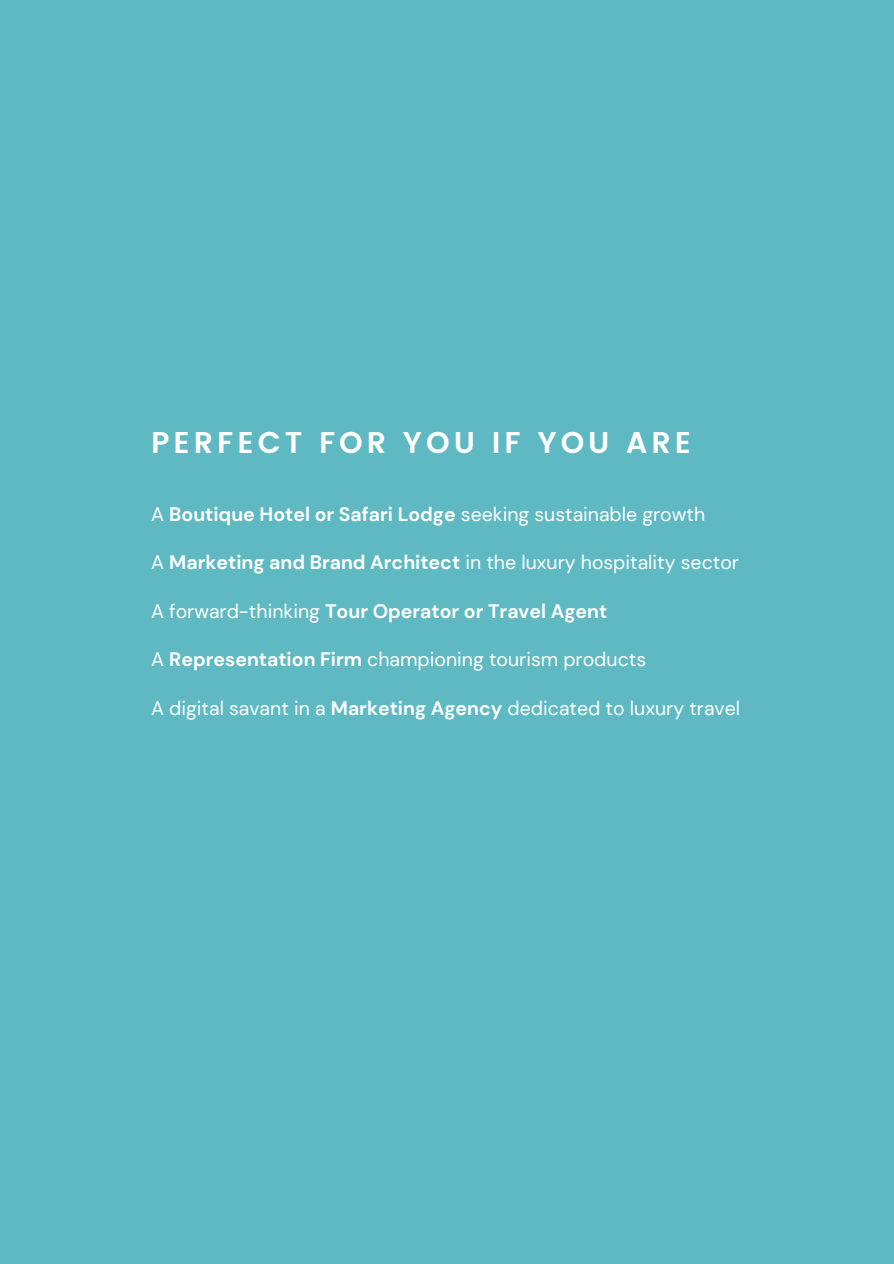
<style>
.page{position:relative;width:894px;height:1264px;background:#fff}
.page>*{position:absolute;margin:0;border:0;box-sizing:border-box;transform-origin:0 0}
.t1{font:600 30px "Poppins";letter-spacing:.13em;color:#fff}
.t2{font:19.5px "DM Sans";color:#fff}
.t3{font:700 19.5px "DM Sans";color:#fff}
.s1{font-weight:400}
.s2{font-weight:700}
</style>
<div class="page">
<div style="left:0;top:0;width:893px;height:1263px;background:#5eb9c2"></div>
<p class="t1" style="left:151px;top:425px;width:541px">PERFECT FOR YOU IF YOU ARE</p>
<p class="t3" style="left:151px;top:501px;width:555px"><span class="s1">A</span> Boutique Hotel or Safari Lodge <span class="s1">seeking sustainable growth</span></p>
<p class="t2" style="left:151px;top:550px;width:589px">A <span class="s2">Marketing and Brand Architect</span> in the luxury hospitality sector</p>
<p class="t3" style="left:151px;top:598px;width:457px"><span class="s1">A forward-thinking</span> Tour Operator or Travel Agent</p>
<p class="t2" style="left:151px;top:646px;width:496px">A <span class="s2">Representation Firm</span> championing tourism products</p>
<p class="t2" style="left:151px;top:695px;width:590px">A digital savant in a <span class="s2">Marketing Agency</span> dedicated to luxury travel</p>
</div>
